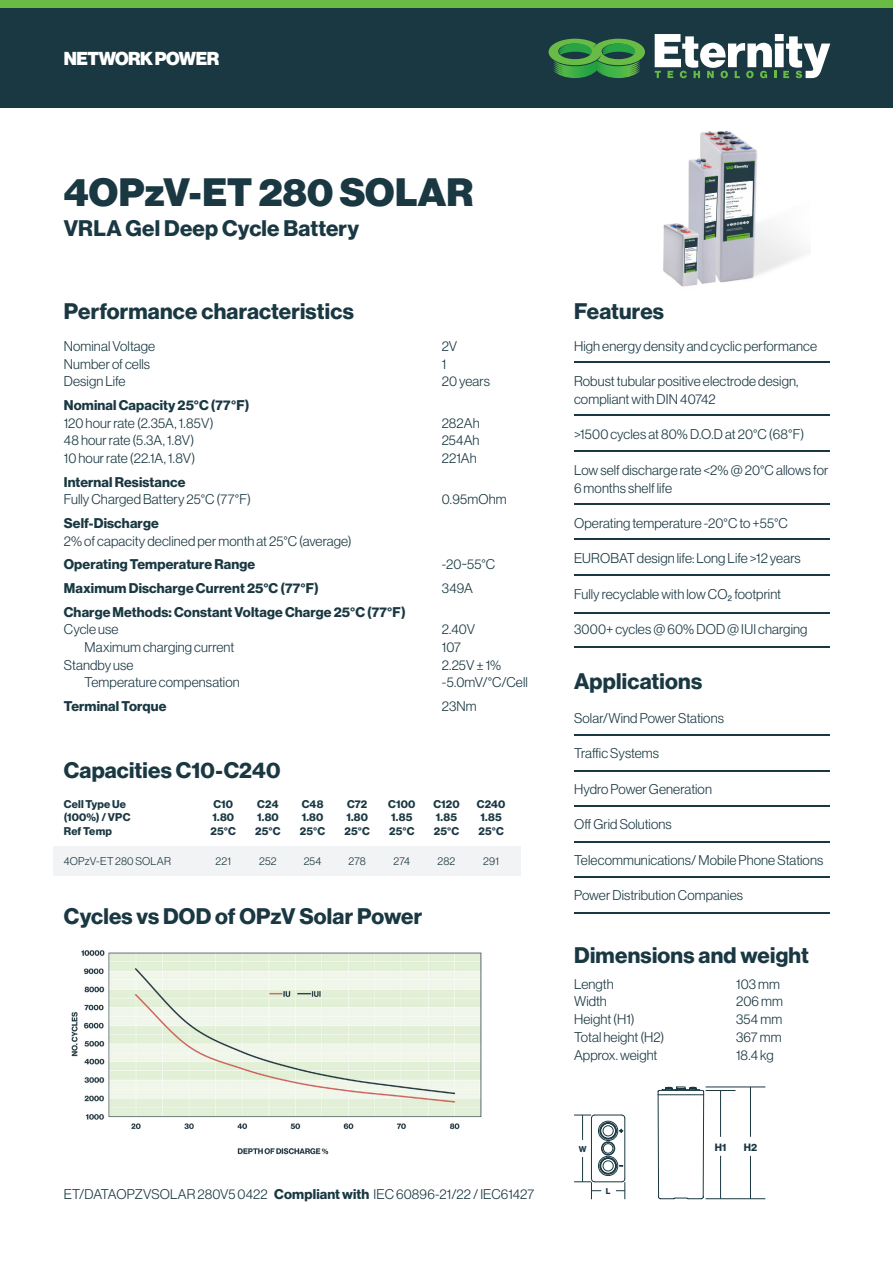
<style>
.page{position:relative;width:893px;height:1263px;background:#fff}
.page>*{position:absolute;margin:0;border:0;box-sizing:border-box;transform-origin:0 0}
.t1{font:38.7px "N Haas Grotesk DS Std 95 Blk";letter-spacing:.005em;color:#1a3842}
.t2{font:22.05px "N Haas Grotesk DS Std 75 Bd";letter-spacing:.01em;color:#1a3842}
.t3{font:18.3px "N Haas Grotesk DS Std 95 Blk";letter-spacing:-.03em;color:#fff}
.t4{font:13.8px/17.7px "N Haas Grotesk DS Std 45 Lt";letter-spacing:.01em;color:#1a3842}
.t5{font:13.8px "N Haas Grotesk DS Std 75 Bd";letter-spacing:.01em;color:#1a3842}
.t6{font:11.1px "N Haas Grotesk DS Std 75 Bd";letter-spacing:.015em;color:#1a3842}
.t7{font:11.1px "N Haas Grotesk DS Std 45 Lt";letter-spacing:.015em;color:#1a3842}
.t8{font:10.35px "N Haas Grotesk DS Std 75 Bd";color:#1a3842}
.t9{font:8.25px "N Haas Grotesk DS Std 75 Bd";color:#1a3842}
.s1{font-family:"N Haas Grotesk DS Std 75 Bd"}
</style>
<div class="page">
<hr style="left:574px;top:574px;width:255px;height:1px;background:#1a3842">
<hr style="left:574px;top:538px;width:255px;height:2px;background:#1a3842">
<hr style="left:574px;top:503px;width:255px;height:1px;background:#1a3842">
<hr style="left:574px;top:414px;width:255px;height:2px;background:#1a3842">
<hr style="left:574px;top:362px;width:255px;height:1px;background:#1a3842">
<hr style="left:574px;top:841px;width:255px;height:1px;background:#1a3842">
<hr style="left:574px;top:806px;width:255px;height:1px;background:#1a3842">
<hr style="left:574px;top:770px;width:255px;height:1px;background:#1a3842">
<hr style="left:574px;top:735px;width:255px;height:1px;background:#1a3842">
<hr style="left:574px;top:877px;width:255px;height:1px;background:#1a3842">
<hr style="left:591px;top:1118px;width:1px;height:61px;background:#1a3842">
<hr style="left:624px;top:1118px;width:1px;height:61px;background:#1a3842">
<div style="left:602px;top:1142px;width:13px;height:13px;border:1px solid #1a3842;border-radius:50%"></div>
<div style="left:601px;top:1141px;width:14px;height:14px;border:1px solid #1a3842;border-radius:50%"></div>
<div style="left:603px;top:1143px;width:10px;height:10px;border:1px solid #1a3842;border-radius:50%"></div>
<div style="left:598px;top:1156px;width:20px;height:20px;border:1px solid #1a3842;border-radius:50%"></div>
<div style="left:598px;top:1121px;width:20px;height:20px;border:1px solid #1a3842;border-radius:50%"></div>
<svg style="left:574px;top:1114px;width:51px;height:26px"></svg>
<svg style="left:574px;top:1157px;width:51px;height:42px"></svg>
<hr style="left:706px;top:1086px;width:59px;height:1px;background:#1a3842">
<hr style="left:706px;top:1198px;width:59px;height:1px;background:#1a3842">
<hr style="left:750px;top:1156px;width:1px;height:43px;background:#1a3842">
<hr style="left:750px;top:1087px;width:1px;height:50px;background:#1a3842">
<svg style="left:657px;top:1086px;width:78px;height:113px"></svg>
<hr style="left:574px;top:450px;width:255px;height:1px;background:#1a3842">
<hr style="left:574px;top:912px;width:255px;height:1px;background:#1a3842">
<div style="left:53px;top:846px;width:468px;height:29px;background:#f2f3f4"></div>
<hr style="left:574px;top:612px;width:255px;height:1px;background:#1a3842">
<img style="left:71px;top:950px;width:411px;height:205px">
<hr style="left:574px;top:646px;width:255px;height:1px;background:#1a3842">
<div style="left:0;top:0;width:893px;height:8px;background:#68bc45"></div>
<div style="left:0;top:9px;width:893px;height:99px;background:#1a3842"></div>
<svg style="left:655px;top:34px;width:175px;height:44px"></svg>
<svg style="left:549px;top:39px;width:96px;height:39px"></svg>
<img style="left:663px;top:131px;width:143px;height:156px">
<p class="t3" style="left:64px;top:47px;width:157px">NETWORK POWER</p>
<p class="t1" style="left:64px;top:170px;width:411px">4OPzV-ET 280 SOLAR</p>
<p class="t2" style="left:64px;top:215px;width:297px">VRLA Gel Deep Cycle Battery</p>
<p class="t2" style="left:64px;top:298px;width:292px">Performance characteristics</p>
<p class="t4" style="left:64px;top:337px;width:93px">Nominal Voltage</p>
<p class="t4" style="left:442px;top:337px;width:17px">2V</p>
<p class="t4" style="left:64px;top:355px;width:88px">Number of cells</p>
<p class="t4" style="left:442px;top:355px;width:6px">1</p>
<p class="t4" style="left:64px;top:373px;width:63px">Design Life</p>
<p class="t4" style="left:442px;top:373px;width:50px">20 years</p>
<p class="t5" style="left:64px;top:397px;width:187px">Nominal Capacity 25°C (77°F)</p>
<p class="t4" style="left:64px;top:414px;width:151px">120 hour rate (2.35A, 1.85V)</p>
<p class="t4" style="left:442px;top:414px;width:40px">282Ah</p>
<p class="t4" style="left:64px;top:432px;width:132px">48 hour rate (5.3A, 1.8V)</p>
<p class="t4" style="left:442px;top:432px;width:39px">254Ah</p>
<p class="t4" style="left:64px;top:449px;width:133px">10 hour rate (22.1A, 1.8V)</p>
<p class="t4" style="left:442px;top:449px;width:37px">221Ah</p>
<p class="t5" style="left:64px;top:474px;width:123px">Internal Resistance</p>
<p class="t4" style="left:64px;top:491px;width:189px">Fully Charged Battery 25°C (77°F)</p>
<p class="t4" style="left:442px;top:491px;width:66px">0.95mOhm</p>
<p class="t5" style="left:64px;top:515px;width:97px">Self-Discharge</p>
<p class="t4" style="left:64px;top:532px;width:290px">2% of capacity declined per month at 25°C (average)</p>
<p class="t5" style="left:64px;top:556px;width:193px">Operating Temperature Range</p>
<p class="t4" style="left:442px;top:556px;width:55px">-20~55°C</p>
<p class="t5" style="left:64px;top:580px;width:257px">Maximum Discharge Current 25°C (77°F)</p>
<p class="t4" style="left:442px;top:579px;width:33px">349A</p>
<p class="t5" style="left:64px;top:604px;width:343px">Charge Methods: Constant Voltage Charge 25°C (77°F)</p>
<p class="t4" style="left:64px;top:621px;width:56px">Cycle use</p>
<p class="t4" style="left:442px;top:621px;width:35px">2.40V</p>
<p class="t4" style="left:84px;top:638px;width:151px">Maximum charging current</p>
<p class="t4" style="left:442px;top:638px;width:21px">107</p>
<p class="t4" style="left:64px;top:656px;width:71px">Standby use</p>
<p class="t4" style="left:442px;top:656px;width:61px">2.25V ± 1%</p>
<p class="t4" style="left:84px;top:674px;width:157px">Temperature compensation</p>
<p class="t4" style="left:442px;top:674px;width:88px">-5.0mV/°C/Cell</p>
<p class="t5" style="left:64px;top:698px;width:104px">Terminal Torque</p>
<p class="t4" style="left:442px;top:697px;width:37px">23Nm</p>
<p class="t2" style="left:64px;top:757px;width:218px">Capacities C10-C240</p>
<p class="t6" style="left:64px;top:797px;width:64px">Cell Type Ue</p>
<p class="t6" style="left:64px;top:811px;width:68px">(100%) / VPC</p>
<p class="t6" style="left:64px;top:825px;width:50px">Ref Temp</p>
<p class="t6" style="left:213px;top:797px;width:21px">C10</p>
<p class="t6" style="left:212px;top:811px;width:23px">1.80</p>
<p class="t6" style="left:211px;top:825px;width:27px">25°C</p>
<p class="t6" style="left:257px;top:797px;width:23px">C24</p>
<p class="t6" style="left:257px;top:811px;width:23px">1.80</p>
<p class="t6" style="left:255px;top:825px;width:27px">25°C</p>
<p class="t6" style="left:302px;top:797px;width:23px">C48</p>
<p class="t6" style="left:302px;top:811px;width:23px">1.80</p>
<p class="t6" style="left:300px;top:825px;width:27px">25°C</p>
<p class="t6" style="left:347px;top:797px;width:22px">C72</p>
<p class="t6" style="left:346px;top:811px;width:23px">1.80</p>
<p class="t6" style="left:345px;top:825px;width:27px">25°C</p>
<p class="t6" style="left:388px;top:797px;width:29px">C100</p>
<p class="t6" style="left:391px;top:811px;width:23px">1.85</p>
<p class="t6" style="left:389px;top:825px;width:27px">25°C</p>
<p class="t6" style="left:433px;top:797px;width:28px">C120</p>
<p class="t6" style="left:436px;top:811px;width:23px">1.85</p>
<p class="t6" style="left:434px;top:825px;width:27px">25°C</p>
<p class="t6" style="left:477px;top:797px;width:30px">C240</p>
<p class="t6" style="left:480px;top:811px;width:23px">1.85</p>
<p class="t6" style="left:478px;top:825px;width:27px">25°C</p>
<p class="t7" style="left:64px;top:855px;width:109px">4OPzV-ET 280 SOLAR</p>
<p class="t7" style="left:215px;top:855px;width:17px">221</p>
<p class="t7" style="left:259px;top:855px;width:19px">252</p>
<p class="t7" style="left:304px;top:855px;width:19px">254</p>
<p class="t7" style="left:349px;top:855px;width:19px">278</p>
<p class="t7" style="left:394px;top:855px;width:18px">274</p>
<p class="t7" style="left:438px;top:855px;width:19px">282</p>
<p class="t7" style="left:483px;top:855px;width:17px">291</p>
<p class="t2" style="left:64px;top:904px;width:360px">Cycles vs DOD of OPzV Solar Power</p>
<p class="t4" style="left:64px;top:1185px;width:205px">ET/DATAOPZVSOLAR 280V5 0422</p>
<p class="t4" style="left:274px;top:1185px;width:261px"><span class="s1">Compliant with</span> IEC 60896-21/22 / IEC61427</p>
<p class="t2" style="left:574px;top:298px;width:92px">Features</p>
<p class="t4" style="left:574px;top:337px;width:245px">High energy density and cyclic performance</p>
<p class="t4" style="left:574px;top:373px;width:226px">Robust tubular positive electrode design, compliant with DIN 40742</p>
<p class="t4" style="left:574px;top:426px;width:232px">&gt;1500 cycles at 80% D.O.D at 20°C (68°F)</p>
<p class="t4" style="left:574px;top:461px;width:256px">Low self discharge rate &lt;2% @ 20°C allows for<br>6 months shelf life</p>
<p class="t4" style="left:574px;top:514px;width:215px">Operating temperature -20°C to +55°C</p>
<p class="t4" style="left:574px;top:550px;width:228px">EUROBAT design life: Long Life &gt;12 years</p>
<p class="t4" style="left:574px;top:585px;width:209px">Fully recyclable with low CO₂ footprint</p>
<p class="t4" style="left:574px;top:621px;width:235px">3000+ cycles @ 60% DOD @ IUI charging</p>
<p class="t2" style="left:574px;top:668px;width:130px">Applications</p>
<p class="t4" style="left:574px;top:709px;width:151px">Solar/Wind Power Stations</p>
<p class="t4" style="left:574px;top:745px;width:87px">Traffic Systems</p>
<p class="t4" style="left:574px;top:780px;width:139px">Hydro Power Generation</p>
<p class="t4" style="left:574px;top:815px;width:99px">Off Grid Solutions</p>
<p class="t4" style="left:574px;top:851px;width:251px">Telecommunications/ Mobile Phone Stations</p>
<p class="t4" style="left:574px;top:886px;width:170px">Power Distribution Companies</p>
<p class="t2" style="left:574px;top:942px;width:236px">Dimensions and weight</p>
<p class="t4" style="left:574px;top:975px;width:41px">Length</p>
<p class="t4" style="left:736px;top:975px;width:45px">103 mm</p>
<p class="t4" style="left:574px;top:993px;width:34px">Width</p>
<p class="t4" style="left:736px;top:993px;width:48px">206 mm</p>
<p class="t4" style="left:574px;top:1010px;width:62px">Height (H1)</p>
<p class="t4" style="left:736px;top:1010px;width:48px">354 mm</p>
<p class="t4" style="left:574px;top:1028px;width:92px">Total height (H2)</p>
<p class="t4" style="left:736px;top:1028px;width:47px">367 mm</p>
<p class="t4" style="left:574px;top:1046px;width:85px">Approx. weight</p>
<p class="t4" style="left:736px;top:1046px;width:39px">18.4 kg</p>
<p class="t9" style="left:579px;top:1144px;width:9px">W</p>
<p class="t9" style="left:606px;top:1186px;width:6px">L</p>
<p class="t8" style="left:715px;top:1141px;width:13px">H1</p>
<p class="t8" style="left:744px;top:1141px;width:15px">H2</p>
</div>
